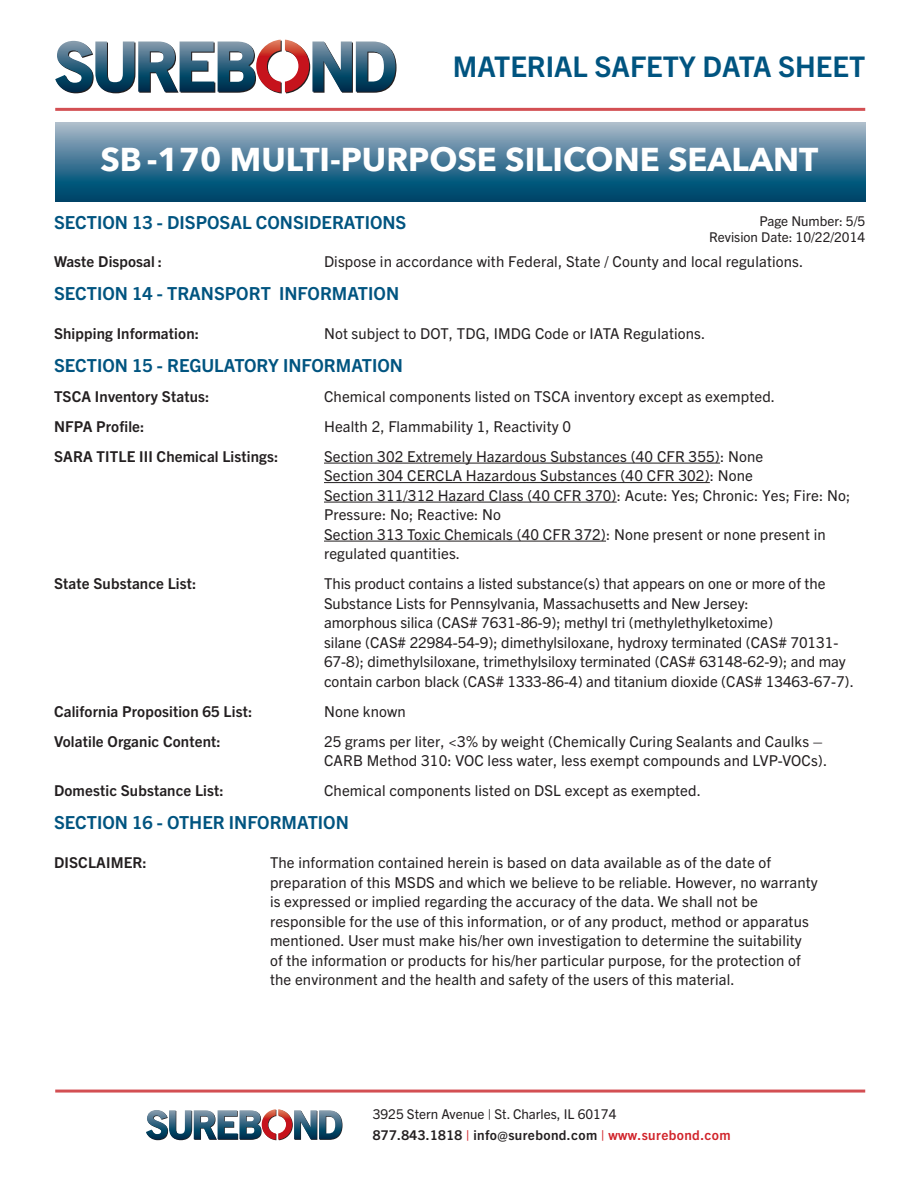
<style>
.page{position:relative;width:918px;height:1188px;background:#fff}
.page>*{position:absolute;margin:0;border:0;box-sizing:border-box;transform-origin:0 0}
.t1{font:700 33px "Avenir Next";color:#fff}
.t2{font:700 28.5px "Trade Gothic Next LT Pro";color:#005480}
.t3{font:700 18px "Trade Gothic Next LT Pro";color:#005480}
.t4{font:15px/19.5px "Trade Gothic Next LT Pro";letter-spacing:.01em;color:#231f20}
.t5{font:700 15px "Trade Gothic Next LT Pro";letter-spacing:.01em;color:#231f20}
.t6{font:13.5px/21px "Trade Gothic Next LT Pro";color:#231f20}
.s1{font-weight:700}
.s2{font-weight:700;color:#d1232a}
</style>
<div class="page">
<svg style="left:55px;top:40px;width:342px;height:53px"></svg>
<svg style="left:55px;top:122px;width:810px;height:80px;background:#457a97"></svg>
<hr style="left:55px;top:108px;width:810px;height:3px;background:#d34f53">
<hr style="left:55px;top:1090px;width:810px;height:3px;background:#d34f53">
<svg style="left:146px;top:1109px;width:197px;height:31px"></svg>
<hr style="left:324px;top:463px;width:396px;height:1px;background:#231f20">
<hr style="left:324px;top:482px;width:386px;height:1px;background:#231f20">
<hr style="left:324px;top:502px;width:293px;height:1px;background:#231f20">
<hr style="left:324px;top:541px;width:282px;height:1px;background:#231f20">
<h2 class="t2" style="left:453px;top:47px;width:414px">MATERIAL SAFETY DATA SHEET</h2>
<h1 class="t1" style="left:100px;top:131px;width:719px">SB -170 MULTI-PURPOSE SILICONE SEALANT</h1>
<p class="t3" style="left:54px;top:210px;width:354px">SECTION 13 - DISPOSAL CONSIDERATIONS</p>
<p class="t5" style="left:54px;top:251px;width:110px">Waste Disposal :</p>
<p class="t4" style="left:324px;top:250px;width:481px">Dispose in accordance with Federal, State / County and local regulations.</p>
<p class="t3" style="left:54px;top:281px;width:347px">SECTION 14 - TRANSPORT INFORMATION</p>
<p class="t5" style="left:54px;top:323px;width:147px">Shipping Information:</p>
<p class="t4" style="left:324px;top:322px;width:383px">Not subject to DOT, TDG, IMDG Code or IATA Regulations.</p>
<p class="t3" style="left:54px;top:353px;width:351px">SECTION 15 - REGULATORY INFORMATION</p>
<p class="t5" style="left:54px;top:386px;width:157px">TSCA Inventory Status:</p>
<p class="t4" style="left:324px;top:385px;width:453px">Chemical components listed on TSCA inventory except as exempted.</p>
<p class="t5" style="left:54px;top:416px;width:92px">NFPA Profile:</p>
<p class="t4" style="left:324px;top:415px;width:249px">Health 2, Flammability 1, Reactivity 0</p>
<p class="t5" style="left:54px;top:446px;width:226px">SARA TITLE III Chemical Listings:</p>
<p class="t4" style="left:324px;top:445px;width:528px">Section 302 Extremely Hazardous Substances (40 CFR 355): None<br>Section 304 CERCLA Hazardous Substances (40 CFR 302): None<br>Section 311/312 Hazard Class (40 CFR 370): Acute: Yes; Chronic: Yes; Fire: No; Pressure: No; Reactive: No<br>Section 313 Toxic Chemicals (40 CFR 372): None present or none present in regulated quantities.</p>
<p class="t5" style="left:54px;top:573px;width:144px">State Substance List:</p>
<p class="t4" style="left:324px;top:573px;width:531px">This product contains a listed substance(s) that appears on one or more of the Substance Lists for Pennsylvania, Massachusetts and New Jersey:<br>amorphous silica (CAS# 7631-86-9); methyl tri (methylethylketoxime)<br>silane (CAS# 22984-54-9); dimethylsiloxane, hydroxy terminated (CAS# 70131- 67-8); dimethylsiloxane, trimethylsiloxy terminated (CAS# 63148-62-9); and may contain carbon black (CAS# 1333-86-4) and titanium dioxide (CAS# 13463-67-7).</p>
<p class="t5" style="left:54px;top:701px;width:200px">California Proposition 65 List:</p>
<p class="t4" style="left:324px;top:700px;width:83px">None known</p>
<p class="t5" style="left:54px;top:731px;width:168px">Volatile Organic Content:</p>
<p class="t4" style="left:324px;top:730px;width:505px">25 grams per liter, &lt;3% by weight (Chemically Curing Sealants and Caulks –<br>CARB Method 310: VOC less water, less exempt compounds and LVP-VOCs).</p>
<p class="t5" style="left:54px;top:780px;width:171px">Domestic Substance List:</p>
<p class="t4" style="left:324px;top:780px;width:379px">Chemical components listed on DSL except as exempted.</p>
<p class="t3" style="left:54px;top:810px;width:296px">SECTION 16 - OTHER INFORMATION</p>
<p class="t5" style="left:54px;top:852px;width:94px">DISCLAIMER:</p>
<p class="t4" style="left:270px;top:852px;width:549px">The information contained herein is based on data available as of the date of preparation of this MSDS and which we believe to be reliable. However, no warranty is expressed or implied regarding the accuracy of the data. We shall not be responsible for the use of this information, or of any product, method or apparatus mentioned. User must make his/her own investigation to determine the suitability of the information or products for his/her particular purpose, for the protection of the environment and the health and safety of the users of this material.</p>
<p class="t6" style="left:709px;top:212px;width:158px;line-height:16.2px;text-align:right">Page Number: 5/5<br>Revision Date: 10/22/2014</p>
<p class="t6" style="left:373px;top:1102px;width:359px">3925 Stern Avenue | St. Charles, IL 60174<br><span class="s1">877.843.1818</span> <span class="s2">|</span> <span class="s1">info@surebond.com</span> <span class="s2">| www.surebond.com</span></p>
</div>
